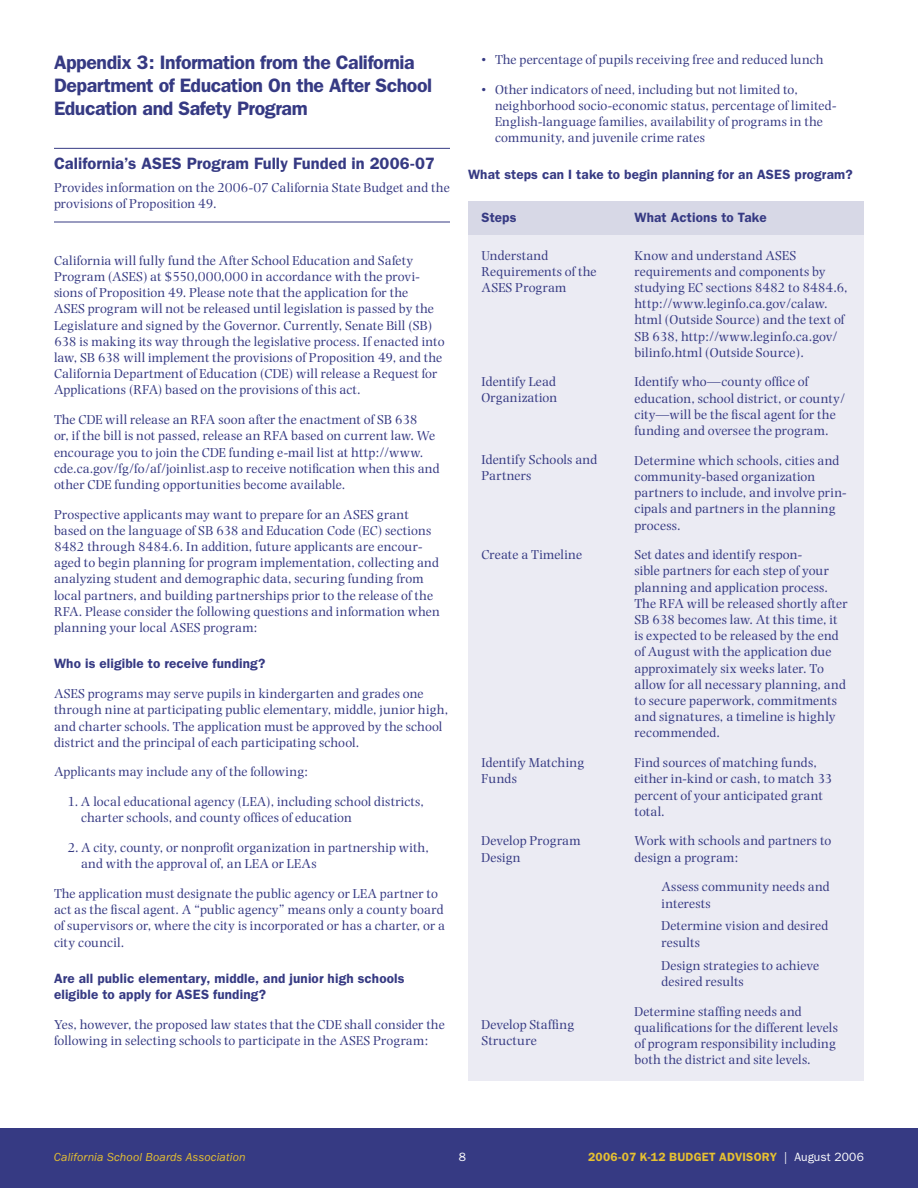
<style>
.page{position:relative;width:918px;height:1188px;background:#fff}
.page>*{position:absolute;margin:0;border:0;box-sizing:border-box;transform-origin:0 0}
.t1{font:600 19.5px/23.4px "Franklin Gothic";letter-spacing:-.02em;color:#363a83}
.Article_subhead{font:600 16.5px "Franklin Gothic";letter-spacing:.005em;color:#363a83}
.Body{font:13.5px/16.2px "Photina";letter-spacing:.01em;color:#363a83}
.bullets{font:13.5px/16.2px "Photina";letter-spacing:.01em;color:#363a83}
.chart_body{font:13.5px/16.2px "Photina";letter-spacing:.01em;color:#363a83}
.Subhead{font:600 13.5px/16.2px "Franklin Gothic";letter-spacing:.01em;color:#363a83}
.Body-2{font:600 13.5px "Franklin Gothic";letter-spacing:.005em;color:#363a83}
.t2{font:600 12px "Franklin Gothic";letter-spacing:.02em;color:#e6c031}
.t3{font:italic 12px "Franklin Gothic";letter-spacing:.01em;color:#e6c031}
.t4{font:12px "Franklin Gothic";color:#fff}
.s1{font-weight:400;color:#fff}
</style>
<div class="page">
<div style="left:0;top:1128px;width:918px;height:60px;background:#363a83"></div>
<div style="left:468px;top:230px;width:396px;height:851px;background:#ebebf3"></div>
<div style="left:468px;top:201px;width:396px;height:33px;background:#d7d8e6"></div>
<hr style="left:54px;top:148px;width:396px;height:1px;background:#363a83">
<hr style="left:54px;top:222px;width:396px;height:1px;background:#363a83">
<p class="t1" style="left:54px;top:50px;width:380px">Appendix 3: Information from the California<br>Department of Education On the After School<br>Education and Safety Program</p>
<p class="Article_subhead" style="left:54px;top:154px;width:382px">California’s ASES Program Fully Funded in 2006-07</p>
<p class="Body" style="left:54px;top:179px;width:397px">Provides information on the 2006-07 California State Budget and the provisions of Proposition 49.</p>
<p class="Body" style="left:54px;top:252px;width:392px">California will fully fund the After School Education and Safety Program (ASES) at $550,000,000 in accordance with the provi&shy;sions of Proposition 49. Please note that the application for the<br>ASES program will not be released until legislation is passed by the Legislature and signed by the Governor. Currently, Senate Bill (SB)<br>638 is making its way through the legislative process. If enacted into law, SB 638 will implement the provisions of Proposition 49, and the California Department of Education (CDE) will release a Request for Applications (RFA) based on the provisions of this act.</p>
<p class="Body" style="left:54px;top:412px;width:387px">The CDE will release an RFA soon after the enactment of SB 638<br>or, if the bill is not passed, release an RFA based on current law. We encourage you to join the CDE funding e-mail list at http://www. cde.ca.gov/fg/fo/af/joinlist.asp to receive notification when this and other CDE funding opportunities become available.</p>
<p class="Body" style="left:54px;top:506px;width:387px">Prospective applicants may want to prepare for an ASES grant based on the language of SB 638 and Education Code (EC) sections 8482 through 8484.6. In addition, future applicants are encour&shy;aged to begin planning for program implementation, collecting and analyzing student and demographic data, securing funding from local partners, and building partnerships prior to the release of the RFA. Please consider the following questions and information when planning your local ASES program:</p>
<p class="Subhead" style="left:54px;top:656px;width:213px">Who is eligible to receive funding?</p>
<p class="Body" style="left:54px;top:686px;width:396px">ASES programs may serve pupils in kindergarten and grades one through nine at participating public elementary, middle, junior high, and charter schools. The application must be approved by the school district and the principal of each participating school.</p>
<p class="Body" style="left:54px;top:764px;width:256px">Applicants may include any of the following:</p>
<p class="bullets" style="left:81px;top:794px;width:344px;text-indent:-14px">1. A local educational agency (LEA), including school districts, charter schools, and county offices of education</p>
<p class="bullets" style="left:81px;top:840px;width:350px;text-indent:-14px">2. A city, county, or nonprofit organization in partnership with, and with the approval of, an LEA or LEAs</p>
<p class="Body" style="left:54px;top:886px;width:393px">The application must designate the public agency or LEA partner to act as the fiscal agent. A “public agency” means only a county board of supervisors or, where the city is incorporated or has a charter, or a city council.</p>
<p class="Subhead" style="left:54px;top:970px;width:352px">Are all public elementary, middle, and junior high schools eligible to apply for ASES funding?</p>
<p class="Body" style="left:54px;top:1016px;width:392px">Yes, however, the proposed law states that the CDE shall consider the following in selecting schools to participate in the ASES Program:</p>
<p class="bullets" style="left:482px;top:52px;width:344px">• The percentage of pupils receiving free and reduced lunch</p>
<p class="bullets" style="left:495px;top:81px;width:343px;text-indent:-14px">• Other indicators of need, including but not limited to, neighborhood socio-economic status, percentage of limited-English-language families, availability of programs in the community, and juvenile crime rates</p>
<p class="Subhead" style="left:468px;top:166px;width:386px">What steps can I take to begin planning for an ASES program?</p>
<p class="Body-2" style="left:482px;top:209px;width:36px">Steps</p>
<p class="Body-2" style="left:634px;top:209px;width:134px">What Actions to Take</p>
<p class="chart_body" style="left:482px;top:247px;width:117px">Understand<br>Requirements of the<br>ASES Program</p>
<p class="Body" style="left:634px;top:247px;width:215px">Know and understand ASES requirements and components by studying EC sections 8482 to 8484.6, http://www.leginfo.ca.gov/calaw. html (Outside Source) and the text of SB 638, http://www.leginfo.ca.gov/ bilinfo.html (Outside Source).</p>
<p class="Body" style="left:634px;top:374px;width:212px">Identify who—county office of education, school district, or county/ city—will be the fiscal agent for the funding and oversee the program.</p>
<p class="Body" style="left:634px;top:452px;width:214px">Determine which schools, cities and community-based organization partners to include, and involve prin&shy;cipals and partners in the planning process.</p>
<p class="Body" style="left:634px;top:547px;width:215px">Set dates and identify respon-<br>sible partners for each step of your planning and application process.<br>The RFA will be released shortly after SB 638 becomes law. At this time, it is expected to be released by the end of August with the application due approximately six weeks later. To allow for all necessary planning, and to secure paperwork, commitments and signatures, a timeline is highly recommended.</p>
<p class="Body" style="left:634px;top:755px;width:199px">Find sources of matching funds, either in-kind or cash, to match 33 percent of your anticipated grant total.</p>
<p class="Body" style="left:634px;top:833px;width:198px">Work with schools and partners to design a program:</p>
<p class="bullets" style="left:662px;top:879px;width:170px">Assess community needs and interests</p>
<p class="bullets" style="left:662px;top:918px;width:168px">Determine vision and desired results</p>
<p class="bullets" style="left:662px;top:957px;width:159px">Design strategies to achieve desired results</p>
<p class="Body" style="left:634px;top:1003px;width:205px">Determine staffing needs and qualifications for the different levels of program responsibility including both the district and site levels.</p>
<p class="chart_body" style="left:482px;top:374px;width:77px">Identify Lead<br>Organization</p>
<p class="chart_body" style="left:482px;top:451px;width:117px">Identify Schools and<br>Partners</p>
<p class="chart_body" style="left:482px;top:547px;width:102px">Create a Timeline</p>
<p class="chart_body" style="left:482px;top:755px;width:104px">Identify Matching<br>Funds</p>
<p class="chart_body" style="left:482px;top:833px;width:101px">Develop Program<br>Design</p>
<p class="chart_body" style="left:482px;top:1017px;width:94px">Develop Staffing<br>Structure</p>
<p class="t3" style="left:54px;top:1151px;width:193px">California School Boards Association</p>
<p class="t4" style="left:459px;top:1150px;width:9px">8</p>
<p class="t2" style="left:588px;top:1150px;width:277px">2006-07 K-12 BUDGET ADVISORY <span class="s1">| August 2006</span></p>
</div>
